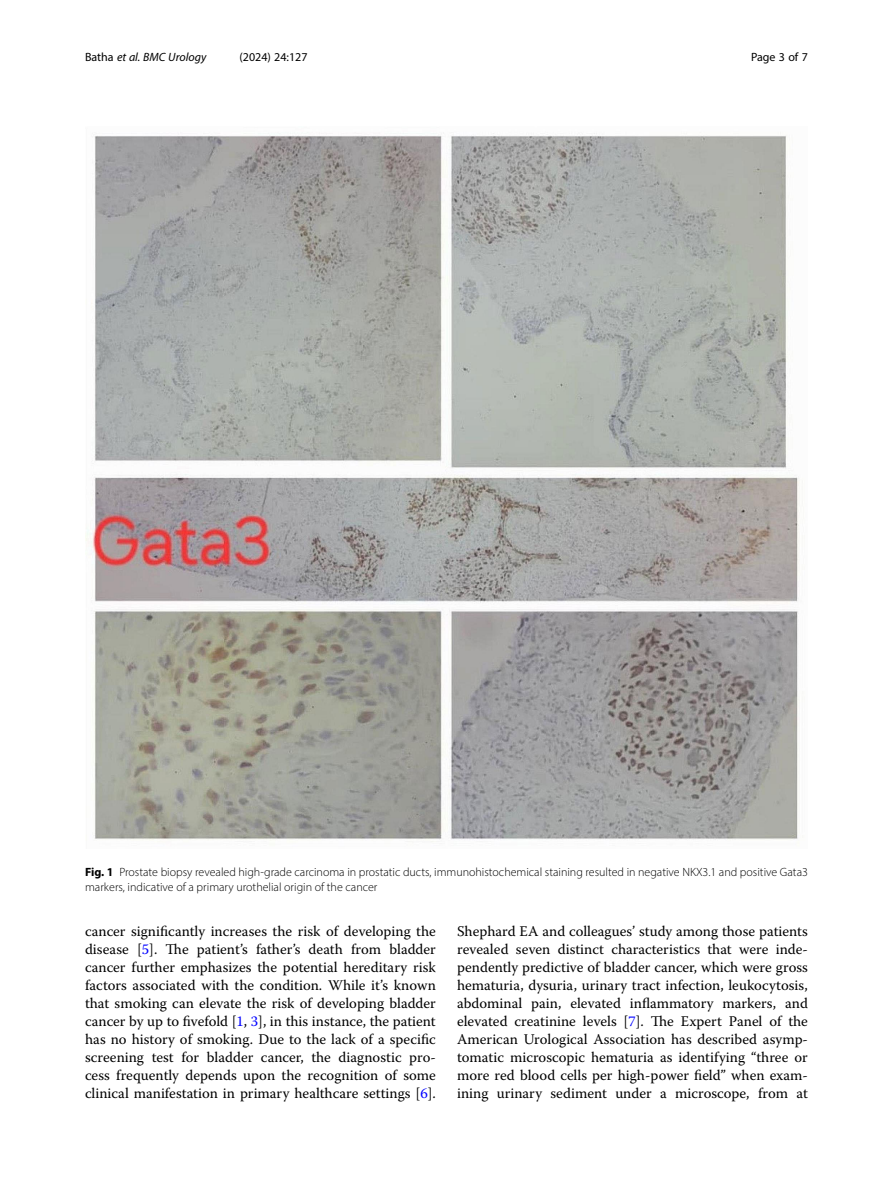
<style>
.page{position:relative;width:893px;height:1191px;background:#fff}
.page>*{position:absolute;margin:0;border:0;box-sizing:border-box;transform-origin:0 0}
.Body_Text{font:14.7px/18px "Warnock Pro";color:#000;text-align:justify}
.Figure_Caption{font:300 12px/15px "Myriad Pro";color:#000}
.t1{font:italic 12px "Myriad Pro";color:#000}
.t2{font:12px "Myriad Pro";color:#000}
.s1{font-style:normal}
.s2{font-weight:700}
.s3{color:#00f}
</style>
<div class="page">
<img style="left:85px;top:133px;width:715px;height:709px">
<p class="t1" style="left:85px;top:50px;width:123px"><span class="s1">Batha</span> et al. BMC Urology</p>
<p class="t2" style="left:239px;top:50px;width:70px">(2024) 24:127</p>
<p class="t2" style="left:751px;top:50px;width:58px">Page 3 of 7</p>
<p class="Figure_Caption" style="left:85px;top:864px;width:724px"><span class="s2">Fig. 1</span> Prostate biopsy revealed high-grade carcinoma in prostatic ducts, immunohistochemical staining resulted in negative NKX3.1 and positive Gata3 markers, indicative of a primary urothelial origin of the cancer</p>
<p class="Body_Text" style="left:85px;top:922px;width:352px">cancer significantly increases the risk of developing the disease [<span class="s3">5</span>]. The patient’s father’s death from bladder cancer further emphasizes the potential hereditary risk factors associated with the condition. While it’s known that smoking can elevate the risk of developing bladder cancer by up to fivefold [<span class="s3">1</span>, <span class="s3">3</span>], in this instance, the patient has no history of smoking. Due to the lack of a specific screening test for bladder cancer, the diagnostic pro&shy;cess frequently depends upon the recognition of some clinical manifestation in primary healthcare settings [<span class="s3">6</span>].</p>
<p class="Body_Text" style="left:457px;top:922px;width:352px">Shephard EA and colleagues’ study among those patients revealed seven distinct characteristics that were inde&shy;pendently predictive of bladder cancer, which were gross hematuria, dysuria, urinary tract infection, leukocytosis, abdominal pain, elevated inflammatory markers, and elevated creatinine levels [<span class="s3">7</span>]. The Expert Panel of the American Urological Association has described asymp&shy;tomatic microscopic hematuria as identifying “three or more red blood cells per high-power field” when exam&shy;ining urinary sediment under a microscope, from at</p>
</div>
